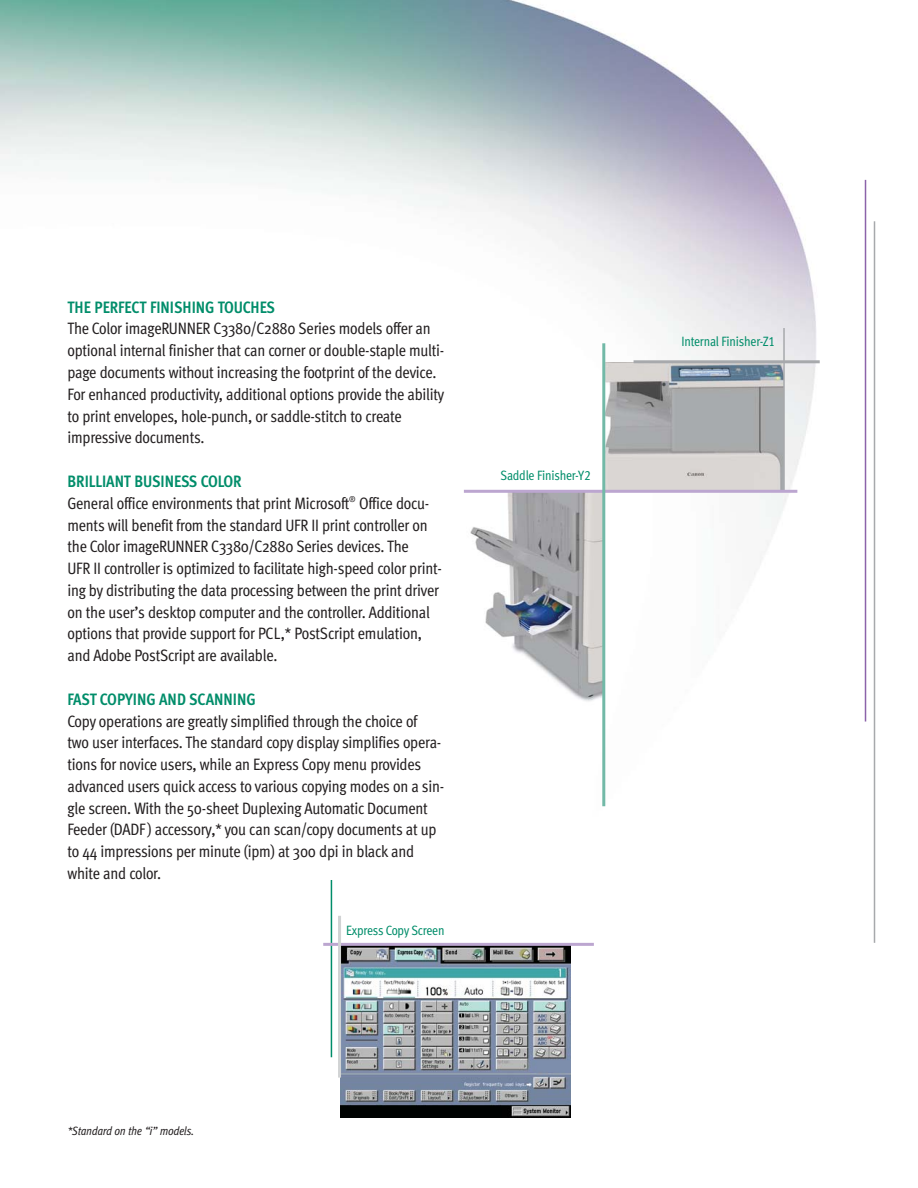
<style>
.page{position:relative;width:918px;height:1188px;background:#fff}
.page>*{position:absolute;margin:0;border:0;box-sizing:border-box;transform-origin:0 0}
.t1{font:16.5px/21.8px "Meta Cond";letter-spacing:-.015em;color:#231f20}
.t2{font:700 16.5px "Meta Cond";color:#008d6a}
.t3{font:13.5px "Meta Cond Book LF";letter-spacing:-.015em;color:#008d6a}
.t4{font:italic 12px "Meta Cond Book Lf";letter-spacing:-.015em;color:#231f20}
.s1{font-weight:700;color:#008d6a}
</style>
<div class="page">
<img style="left:0;top:0;width:876px;height:1058px">
<img style="left:467px;top:493px;width:135px;height:216px">
<img style="left:340px;top:946px;width:231px;height:172px">
<img style="left:605px;top:363px;width:178px;height:127px">
<hr style="left:783px;top:328px;width:2px;height:164px;background:#a7a9ac">
<hr style="left:874px;top:221px;width:1px;height:722px;background:#a7a9ac">
<hr style="left:865px;top:180px;width:1px;height:542px;background:#8c63aa">
<hr style="left:634px;top:360px;width:186px;height:3px;background:#a7a9ac">
<hr style="left:464px;top:490px;width:333px;height:3px;background:#bca6d0">
<hr style="left:331px;top:880px;width:1px;height:177px;background:#008d6a">
<hr style="left:323px;top:943px;width:271px;height:3px;background:#bca6d0">
<hr style="left:338px;top:916px;width:3px;height:162px;background:#d1d3d4">
<hr style="left:602px;top:343px;width:3px;height:463px;background:#72b9a7">
<p class="t2" style="left:68px;top:301px;width:209px">THE PERFECT FINISHING TOUCHES</p>
<p class="t1" style="left:68px;top:320px;width:378px">The Color imageRUNNER C3380/C2880 Series models offer an optional internal finisher that can corner or double-staple multi&shy;page documents without increasing the footprint of the device.<br>For enhanced productivity, additional options provide the ability to print envelopes, hole-punch, or saddle-stitch to create impressive documents.</p>
<p class="t1" style="left:68px;top:472px;width:376px"><span class="s1">BRILLIANT BUSINESS COLOR<br></span>General office environments that print Microsoft<sup>®</sup> Office docu&shy;ments will benefit from the standard UFR II print controller on the Color imageRUNNER C3380/C2880 Series devices. The<br>UFR II controller is optimized to facilitate high-speed color print&shy;ing by distributing the data processing between the print driver on the user’s desktop computer and the controller. Additional options that provide support for PCL,* PostScript emulation, and Adobe PostScript are available.</p>
<p class="t2" style="left:68px;top:693px;width:190px">FAST COPYING AND SCANNING</p>
<p class="t1" style="left:68px;top:712px;width:378px">Copy operations are greatly simplified through the choice of<br>two user interfaces. The standard copy display simplifies opera&shy;tions for novice users, while an Express Copy menu provides advanced users quick access to various copying modes on a sin&shy;gle screen. With the 50-sheet Duplexing Automatic Document Feeder (DADF ) accessory,* you can scan/copy documents at up to 44 impressions per minute (ipm) at 300 dpi in black and white and color.</p>
<p class="t3" style="left:346px;top:925px;width:100px">Express Copy Screen</p>
<p class="t3" style="left:501px;top:470px;width:92px">Saddle Finisher-Y2</p>
<p class="t4" style="left:68px;top:1126px;width:128px">*Standard on the “i” models.</p>
<p class="t3" style="left:681px;top:336px;width:95px">Internal Finisher-Z1</p>
</div>
